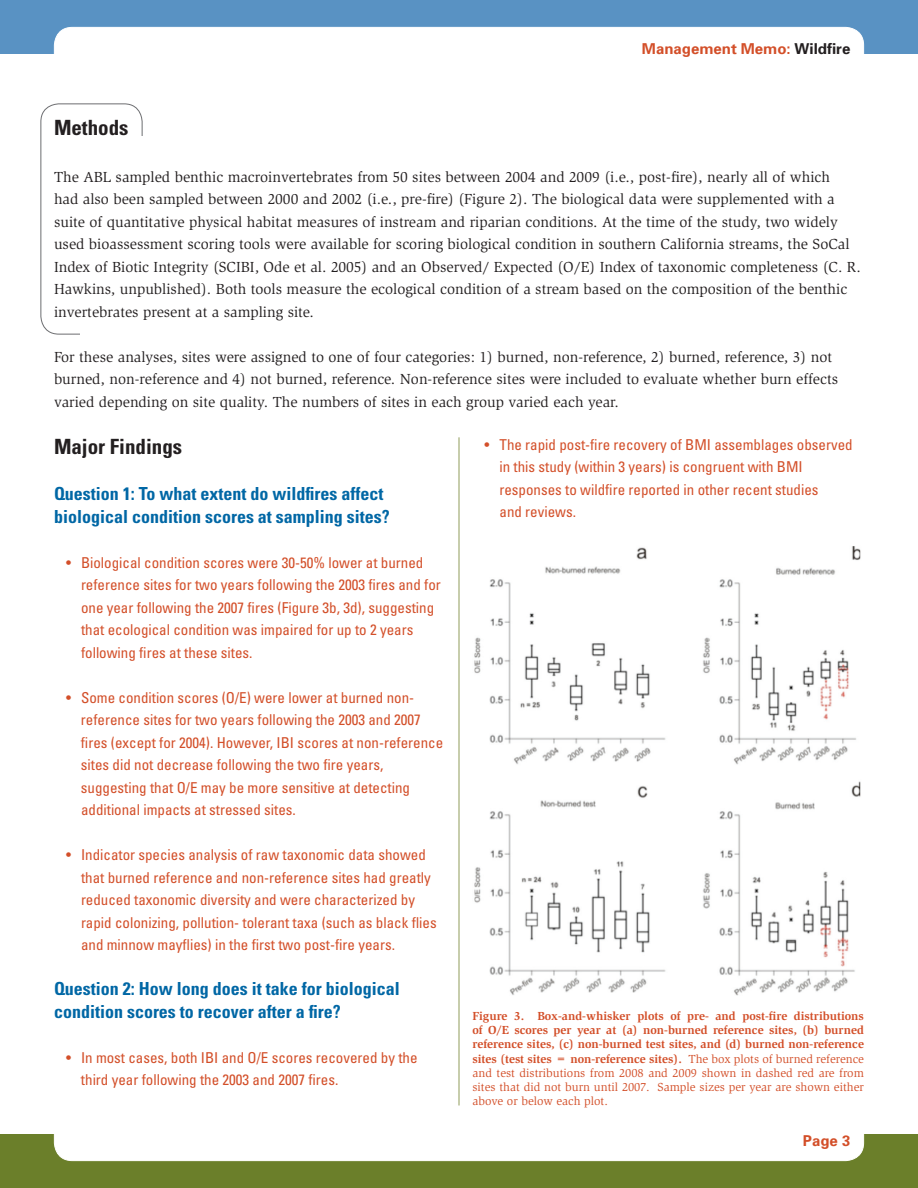
<style>
.page{position:relative;width:918px;height:1188px;background:#fff}
.page>*{position:absolute;margin:0;border:0;box-sizing:border-box;transform-origin:0 0}
.t1{font:700 condensed 21px "Univers";color:#231f20}
.t2{font:700 condensed 18px/22.5px "Univers";color:#0067a5}
.t3{font:condensed 15px/22.5px "Univers";color:#d34f29}
.t4{font:15px/22.5px "Slimbach";color:#231f20}
.t5{font:700 15px "Univers";color:#d34f29}
.t6{font:700 12px/14.2px "Slimbach";color:#d34f29;text-align:justify}
.s1{color:#231f20}
.s2{font-weight:400}
</style>
<div class="page">
<div style="left:0;top:1134px;width:918px;height:54px;background:#6b7f2a"></div>
<div style="left:54px;top:1074px;width:810px;height:87px;background:#fff;border-radius:18px"></div>
<div style="left:54px;top:1073px;width:810px;height:88px;border:1px solid #fff;border-radius:18px"></div>
<div style="left:0;top:0;width:918px;height:54px;background:#5992c3"></div>
<div style="left:54px;top:27px;width:810px;height:87px;background:#fff;border-radius:18px"></div>
<div style="left:54px;top:27px;width:810px;height:88px;border:1px solid #fff;border-radius:18px"></div>
<div style="left:40px;top:103px;width:102px;height:231px;border:1px solid #6c6d70;border-radius:18px"></div>
<div style="left:80px;top:136px;width:231px;height:219px;background:#fff"></div>
<hr style="left:459px;top:437px;width:1px;height:668px;background:#909c5a">
<img style="left:474px;top:546px;width:387px;height:450px">
<p class="t5" style="left:642px;top:39px;width:210px">Management Memo: <span class="s1">Wildfire</span></p>
<h2 class="t1" style="left:54px;top:115px;width:76px">Methods</h2>
<p class="t4" style="left:54px;top:165px;width:808px">The ABL sampled benthic macroinvertebrates from 50 sites between 2004 and 2009 (i.e., post-fire), nearly all of which<br>had also been sampled between 2000 and 2002 (i.e., pre-fire) (Figure 2). The biological data were supplemented with a suite of quantitative physical habitat measures of instream and riparian conditions. At the time of the study, two widely used bioassessment scoring tools were available for scoring biological condition in southern California streams, the SoCal Index of Biotic Integrity (SCIBI, Ode et al. 2005) and an Observed/ Expected (O/E) Index of taxonomic completeness (C. R.<br>Hawkins, unpublished). Both tools measure the ecological condition of a stream based on the composition of the benthic invertebrates present at a sampling site.</p>
<p class="t4" style="left:54px;top:345px;width:786px">For these analyses, sites were assigned to one of four categories: 1) burned, non-reference, 2) burned, reference, 3) not burned, non-reference and 4) not burned, reference. Non-reference sites were included to evaluate whether burn effects varied depending on site quality. The numbers of sites in each group varied each year.</p>
<h2 class="t1" style="left:54px;top:433px;width:130px">Major Findings</h2>
<h3 class="t2" style="left:54px;top:482px;width:337px">Question 1: To what extent do wildfires affect biological condition scores at sampling sites?</h3>
<p class="t3" style="left:81px;top:551px;width:361px;text-indent:-15px">• Biological condition scores were 30-50% lower at burned reference sites for two years following the 2003 fires and for one year following the 2007 fires (Figure 3b, 3d), suggesting that ecological condition was impaired for up to 2 years following fires at these sites.</p>
<p class="t3" style="left:81px;top:686px;width:364px;text-indent:-15px">• Some condition scores (O/E) were lower at burned non&shy;reference sites for two years following the 2003 and 2007 fires (except for 2004). However, IBI scores at non-reference sites did not decrease following the two fire years, suggesting that O/E may be more sensitive at detecting additional impacts at stressed sites.</p>
<p class="t3" style="left:81px;top:843px;width:357px;text-indent:-15px">• Indicator species analysis of raw taxonomic data showed that burned reference and non-reference sites had greatly reduced taxonomic diversity and were characterized by rapid colonizing, pollution- tolerant taxa (such as black flies and minnow mayflies) in the first two post-fire years.</p>
<h3 class="t2" style="left:54px;top:977px;width:347px">Question 2: How long does it take for biological condition scores to recover after a fire?</h3>
<p class="t3" style="left:81px;top:1046px;width:338px;text-indent:-15px">• In most cases, both IBI and O/E scores recovered by the third year following the 2003 and 2007 fires.</p>
<p class="t3" style="left:500px;top:433px;width:355px;text-indent:-15px">• The rapid post-fire recovery of BMI assemblages observed in this study (within 3 years) is congruent with BMI responses to wildfire reported in other recent studies<br>and reviews.</p>
<p class="t6" style="left:472px;top:1009px;width:393px">Figure 3. Box-and-whisker plots of pre- and post-fire distributions of O/E scores per year at (a) non-burned reference sites, (b) burned reference sites, (c) non-burned test sites, and (d) burned non-reference sites (test sites = non-reference sites). <span class="s2">The box plots of burned reference and test distributions from 2008 and 2009 shown in dashed red are from sites that did not burn until 2007. Sample sizes per year are shown either above or below each plot.</span></p>
<p class="t5" style="left:803px;top:1131px;width:49px">Page 3</p>
</div>
